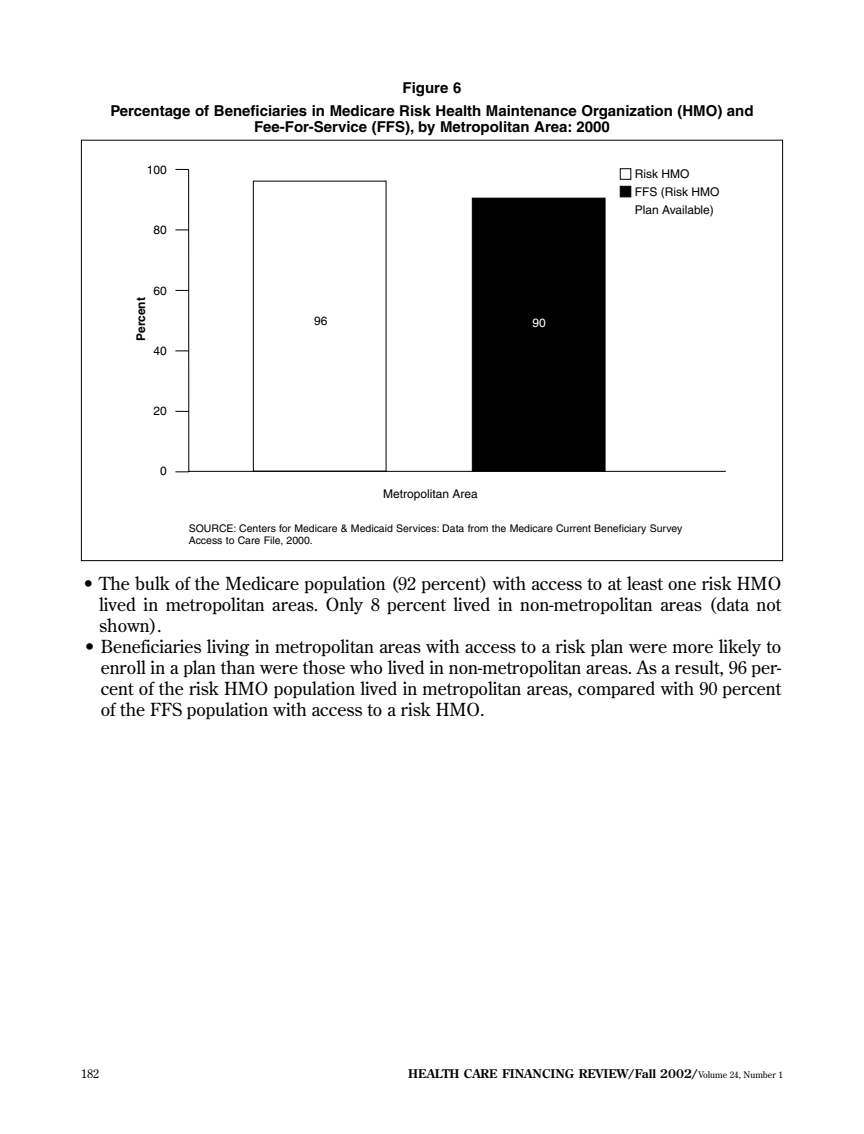
<style>
.page{position:relative;width:864px;height:1134px;background:#fff}
.page>*{position:absolute;margin:0;border:0;box-sizing:border-box;transform-origin:0 0}
.t1{font:18px/21px "Century Old Style";color:#000;text-align:justify}
.t2{font:700 15px/22.5px "Helvetica";color:#000;text-align:center}
.t3{font:12px/18px "Helvetica";color:#000}
.t4{font:700 12px "Century Old Style";color:#000}
.t5{font:700 12px "Helvetica";color:#000}
.t6{font:12px "Century Old Style";color:#000}
.t7{font:12px "Helvetica";color:#fff}
.t8{font:10.5px/12px "Helvetica";color:#000}
.s1{font-weight:400;font-size:9px}
</style>
<div class="page">
<div style="left:472px;top:198px;width:133px;height:274px;background:#000;border:1px solid #000"></div>
<div style="left:253px;top:181px;width:133px;height:291px;background:#fff;border:1px solid #000"></div>
<svg style="left:175px;top:471px;width:13px;height:1px"></svg>
<svg style="left:175px;top:169px;width:13px;height:1px"></svg>
<hr style="left:188px;top:169px;width:1px;height:303px;background:#000">
<hr style="left:189px;top:471px;width:537px;height:1px;background:#000">
<svg style="left:175px;top:411px;width:14px;height:1px"></svg>
<svg style="left:175px;top:230px;width:14px;height:1px"></svg>
<svg style="left:175px;top:290px;width:13px;height:1px"></svg>
<svg style="left:175px;top:351px;width:14px;height:1px"></svg>
<div style="left:620px;top:168px;width:11px;height:12px;background:#fff;border:1px solid #000"></div>
<div style="left:620px;top:186px;width:11px;height:11px;background:#000;border:1px solid #000"></div>
<p class="t2" style="left:110px;top:78px;width:645px">Figure 6<br>Percentage of Beneficiaries in Medicare Risk Health Maintenance Organization (HMO) and</p>
<p class="t2" style="left:254px;top:117px;width:357px">Fee-For-Service (FFS), by Metropolitan Area: 2000</p>
<p class="t3" style="left:147px;top:162px;width:22px">100</p>
<p class="t3" style="left:635px;top:166px;width:86px">Risk HMO<br>FFS (Risk HMO<br>Plan Available)</p>
<p class="t3" style="left:154px;top:222px;width:15px">80</p>
<p class="t5" style="left:137px;top:341px;width:45px;rotate:-90deg">Percent</p>
<p class="t3" style="left:154px;top:282px;width:15px">60</p>
<p class="t3" style="left:154px;top:343px;width:15px">40</p>
<p class="t3" style="left:154px;top:403px;width:15px">20</p>
<p class="t3" style="left:160px;top:463px;width:8px">0</p>
<p class="t3" style="left:314px;top:313px;width:15px">96</p>
<p class="t7" style="left:533px;top:318px;width:15px">90</p>
<p class="t3" style="left:383px;top:486px;width:96px">Metropolitan Area</p>
<p class="t8" style="left:189px;top:524px;width:495px">SOURCE: Centers for Medicare &amp; Medicaid Services: Data from the Medicare Current Beneficiary Survey<br>Access to Care File, 2000.</p>
<p class="t1" style="left:99px;top:575px;width:684px;text-indent:-17px">• The bulk of the Medicare population (92 percent) with access to at least one risk HMO lived in metropolitan areas. Only 8 percent lived in non-metropolitan areas (data not shown).</p>
<p class="t1" style="left:101px;top:638px;width:682px;text-indent:-17px">• Beneficiaries living in metropolitan areas with access to a risk plan were more likely to enroll in a plan than were those who lived in non-metropolitan areas. As a result, 96 per&shy;cent of the risk HMO population lived in metropolitan areas, compared with 90 percent of the FFS population with access to a risk HMO.</p>
<p class="t6" style="left:81px;top:1069px;width:19px">182</p>
<p class="t4" style="left:408px;top:1069px;width:376px">HEALTH CARE FINANCING REVIEW/Fall 2002/<span class="s1">Volume 24, Number 1</span></p>
</div>
